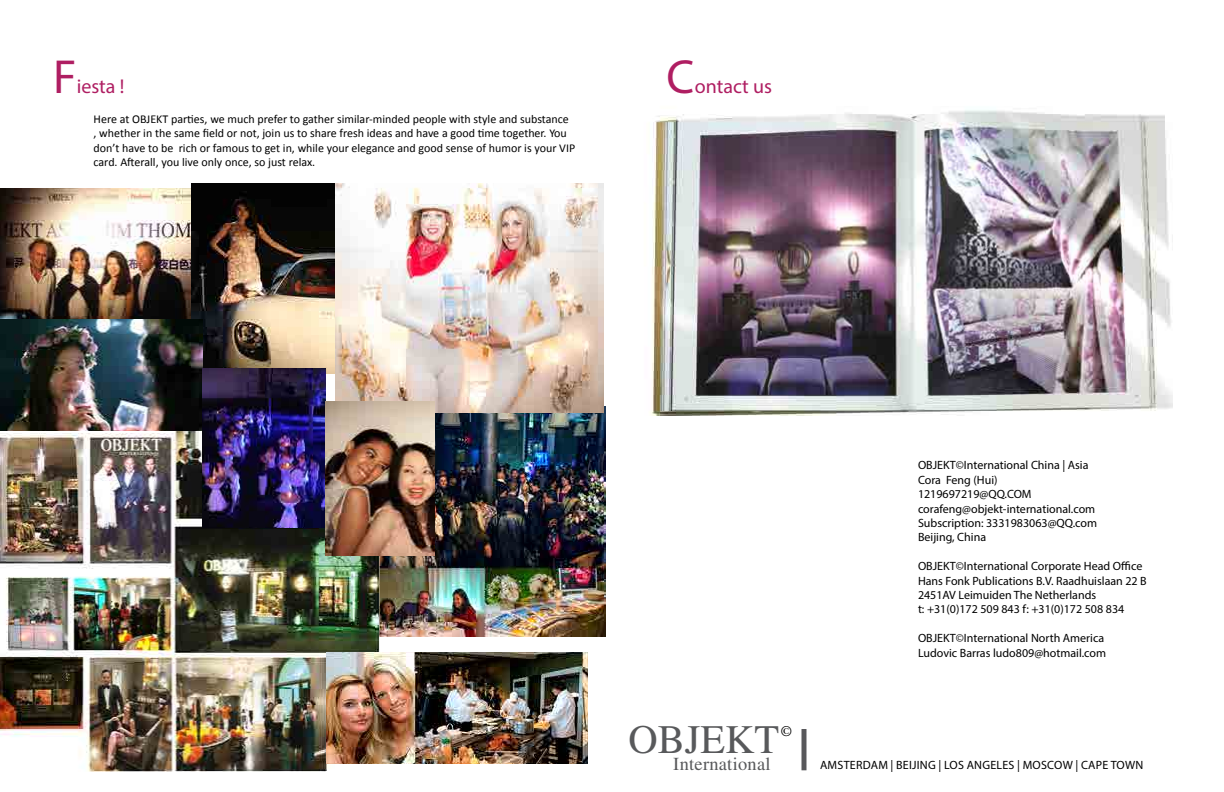
<style>
.page{position:relative;width:1224px;height:792px;background:#fff}
.page>*{position:absolute;margin:0;border:0;box-sizing:border-box;transform-origin:0 0}
.t1{font:48px "Myriad Pro";color:#af1e62}
.t2{font:40.5px "Times LT Std";color:#58595b}
.t3{font:20px "Myriad Pro";color:#af1e62}
.t4{font:18.4px "Times LT Std";color:#58595b}
.t5{font:14.7px "Times LT Std";color:#000}
.t6{font:12px/14.4px "Myriad Pro";color:#000}
.t7{font:12px/14.4px "Calibri";color:#000}
.t8{font:12px "Myriad Pro";letter-spacing:.02em;color:#000}
</style>
<div class="page">
<img style="left:380px;top:406px;width:226px;height:230px">
<img style="left:0;top:401px;width:380px;height:371px">
<img style="left:326px;top:653px;width:262px;height:110px">
<div style="left:801px;top:729px;width:5px;height:41px;background:#58585b"></div>
<img style="left:650px;top:110px;width:523px;height:305px">
<img style="left:0;top:188px;width:191px;height:132px">
<img style="left:191px;top:183px;width:144px;height:191px">
<img style="left:0;top:320px;width:202px;height:111px">
<img style="left:335px;top:183px;width:268px;height:230px">
<img style="left:203px;top:368px;width:123px;height:159px">
<img style="left:326px;top:401px;width:108px;height:155px">
<h1 class="t1" style="left:53px;top:47px;width:25px">F</h1>
<h3 class="t3" style="left:77px;top:74px;width:49px">iesta !</h3>
<p class="t7" style="left:94px;top:112px;width:483px">Here at OBJEKT parties, we much prefer to gather similar-minded people with style and substance<br>, whether in the same field or not, join us to share fresh ideas and have a good time together. You don’t have to be rich or famous to get in, while your elegance and good sense of humor is your VIP card. Afterall, you live only once, so just relax.</p>
<h1 class="t1" style="left:666px;top:47px;width:23px">c</h1>
<h3 class="t3" style="left:695px;top:74px;width:79px">ontact us</h3>
<p class="t6" style="left:918px;top:458px;width:181px">OBJEKT©International China | Asia<br>Cora Feng (Hui)<br>1219697219@QQ.COM corafeng@objekt-international.com<br>Subscription: 3331983063@QQ.com<br>Beijing, China</p>
<p class="t6" style="left:918px;top:559px;width:230px">OBJEKT©International Corporate Head Office Hans Fonk Publications B.V. Raadhuislaan 22 B 2451AV Leimuiden The Netherlands<br>t: +31(0)172 509 843 f: +31(0)172 508 834</p>
<p class="t6" style="left:918px;top:631px;width:190px">OBJEKT©International North America<br>Ludovic Barras ludo809@hotmail.com</p>
<h2 class="t2" style="left:629px;top:717px;width:152px">OBJEKT</h2>
<p class="t5" style="left:781px;top:723px;width:13px">©</p>
<h3 class="t4" style="left:673px;top:753px;width:99px">International</h3>
<p class="t8" style="left:820px;top:758px;width:52px">AMSTERdam</p>
<p class="t6" style="left:891px;top:758px;width:19px">| Beijing</p>
<p class="t6" style="left:939px;top:758px;width:44px">| Los Angeles</p>
<p class="t8" style="left:1017px;top:758px;width:128px">| MOSCOW | CAPe TOWN</p>
</div>
